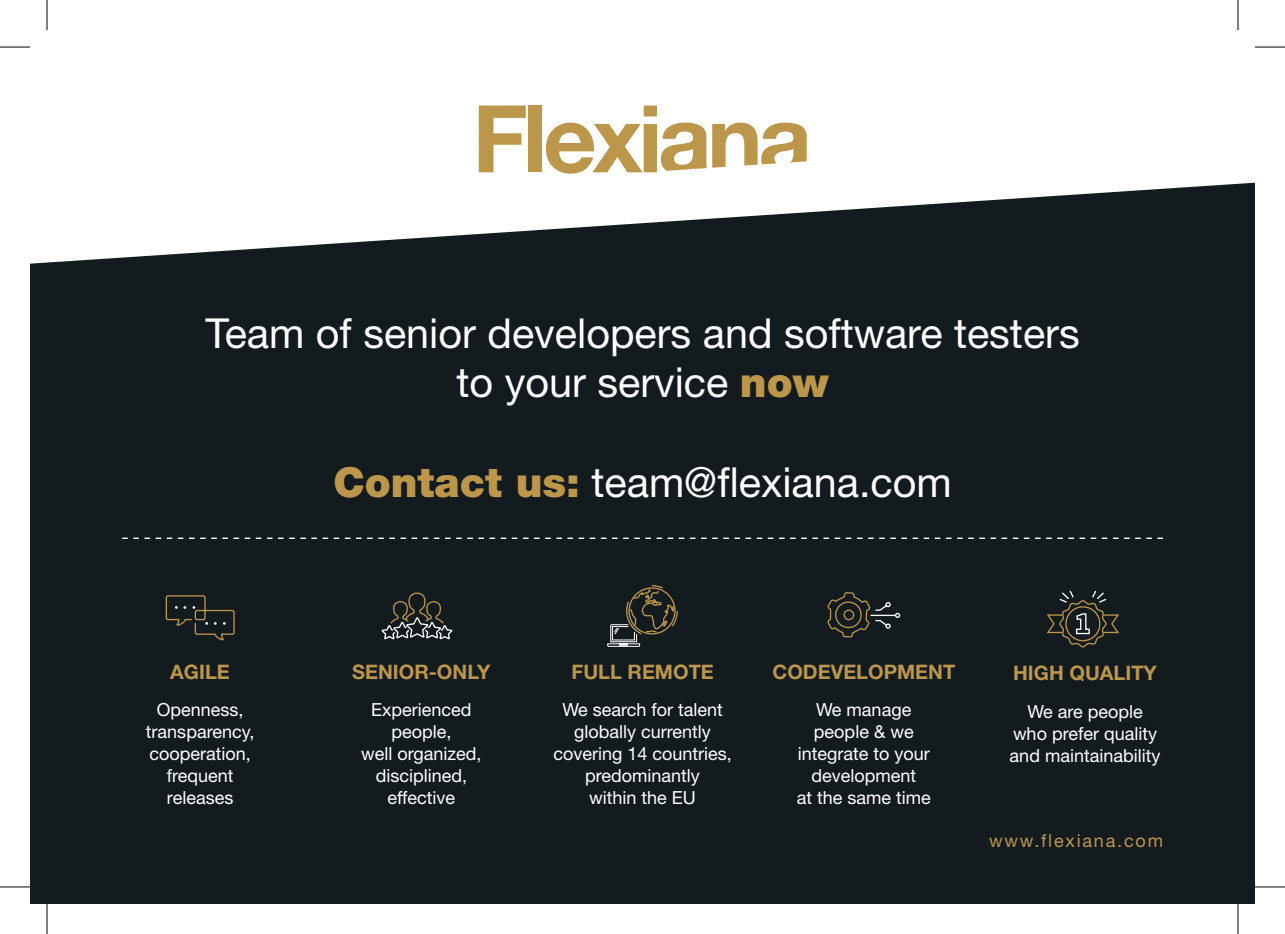
<style>
.page{position:relative;width:1285px;height:934px;background:#fff}
.page>*{position:absolute;margin:0;border:0;box-sizing:border-box;transform-origin:0 0}
.t1{font:41.4px/49.6px "Helvetica Neue LT Std";color:#fff;text-align:center}
.t2{font:700 20px "Helvetica Neue LT Std";color:#bc964a}
.t3{font:18px/22px "Helvetica Neue LT Std";color:#fff;text-align:center}
.t4{font:18px "Helvetica Neue LT Std";letter-spacing:.1em;color:#bc964a}
.s1{font-weight:900;color:#bc964a}
</style>
<div class="page">
<div style="left:30px;top:87px;width:1225px;height:816px;background:#131b1e"></div>
<svg style="left:30px;top:87px;width:1225px;height:176px;fill:#fff"></svg>
<svg style="left:479px;top:105px;width:47px;height:67px;background:#dbc69e"></svg>
<div style="left:529px;top:105px;width:13px;height:67px;background:#bc964a"></div>
<svg style="left:546px;top:105px;width:260px;height:68px;background:#e3d3b4"></svg>
<svg style="left:122px;top:537px;width:1041px;height:111px"></svg>
<hr style="left:0;top:47px;width:30px;height:1px;background:#000">
<hr style="left:1255px;top:47px;width:30px;height:1px;background:#000">
<hr style="left:0;top:886px;width:30px;height:1px;background:#000">
<hr style="left:1255px;top:886px;width:30px;height:1px;background:#000">
<hr style="left:47px;top:0;width:1px;height:30px;background:#000">
<hr style="left:47px;top:903px;width:1px;height:30px;background:#000">
<hr style="left:1237px;top:0;width:1px;height:30px;background:#000">
<hr style="left:1237px;top:903px;width:1px;height:30px;background:#000">
<h1 class="t1" style="left:205px;top:307px;width:875px">Team of senior developers and software testers to your service <span class="s1">now</span></h1>
<p class="t2" style="left:170px;top:659px;width:61px">AGILE</p>
<p class="t3" style="left:146px;top:698px;width:110px">Openness, transparency, cooperation, frequent releases</p>
<h1 class="t1" style="left:333px;top:456px;width:620px"><span class="s1">Contact us:</span> team@flexiana.com</h1>
<p class="t2" style="left:352px;top:659px;width:140px">SENIOR-ONLY</p>
<p class="t3" style="left:361px;top:698px;width:122px">Experienced people,<br>well organized, disciplined, effective</p>
<p class="t2" style="left:571px;top:659px;width:144px">FULL REMOTE</p>
<p class="t3" style="left:553px;top:698px;width:180px">We search for talent globally currently covering 14 countries, predominantly<br>within the EU</p>
<p class="t2" style="left:772px;top:659px;width:184px">CODEVELOPMENT</p>
<p class="t3" style="left:796px;top:698px;width:136px">We manage people &amp; we integrate to your development<br>at the same time</p>
<p class="t2" style="left:1013px;top:659px;width:145px">HIGH QUALITY</p>
<p class="t3" style="left:1009px;top:699px;width:152px">We are people who prefer quality and maintainability</p>
<p class="t4" style="left:989px;top:829px;width:175px">www.flexiana.com</p>
</div>
